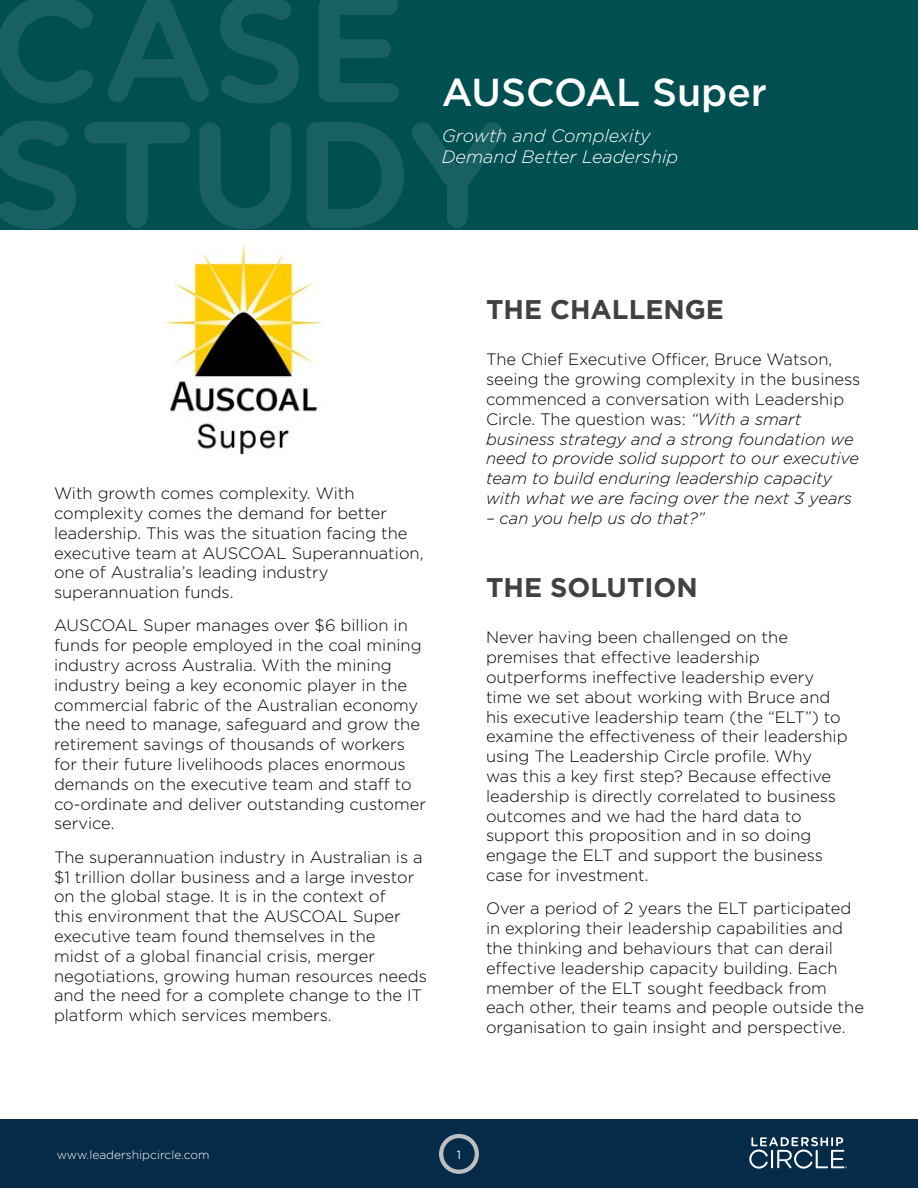
<style>
.page{position:relative;width:918px;height:1188px;background:#fff}
.page>*{position:absolute;margin:0;border:0;box-sizing:border-box;transform-origin:0 0}
.t1{font:500 39px "Gotham";color:#fff}
.t2{font:700 27px "Gotham";color:#414042}
.t3{font:italic 300 18px/21.6px "Gotham";color:#fff}
.t4{font:300 16.5px/19.8px "Gotham";color:#000}
.t5{font:italic 300 16.5px/19.8px "Gotham";color:#000}
.t6{font:300 12px "Gotham";color:#fff}
.t7{font:12px "Gotham";color:#fff}
.s1{font-style:normal}
</style>
<div class="page">
<div style="left:0;top:1119px;width:918px;height:69px;background:#052b48"></div>
<svg style="left:439px;top:1134px;width:40px;height:40px"></svg>
<svg style="left:749px;top:1137px;width:98px;height:32px"></svg>
<img style="left:163px;top:244px;width:161px;height:211px">
<div style="left:0;top:0;width:918px;height:230px;background:#004f51"></div>
<svg style="left:0;top:0;width:93px;height:104px"></svg>
<svg style="left:108px;top:0;width:101px;height:102px"></svg>
<svg style="left:220px;top:0;width:79px;height:104px"></svg>
<svg style="left:319px;top:0;width:80px;height:102px"></svg>
<svg style="left:0;top:121px;width:76px;height:109px"></svg>
<svg style="left:84px;top:122px;width:106px;height:106px"></svg>
<svg style="left:199px;top:122px;width:92px;height:108px"></svg>
<svg style="left:307px;top:122px;width:97px;height:106px"></svg>
<svg style="left:412px;top:122px;width:91px;height:106px"></svg>
<h1 class="t1" style="left:442px;top:67px;width:327px">AUSCOAL Super</h1>
<p class="t3" style="left:442px;top:124px;width:238px">Growth and Complexity<br>Demand Better Leadership</p>
<p class="t4" style="left:54px;top:483px;width:371px">With growth comes complexity. With complexity comes the demand for better leadership. This was the situation facing the executive team at AUSCOAL Superannuation, one of Australia’s leading industry superannuation funds.</p>
<p class="t4" style="left:54px;top:615px;width:373px">AUSCOAL Super manages over $6 billion in funds for people employed in the coal mining industry across Australia. With the mining industry being a key economic player in the commercial fabric of the Australian economy the need to manage, safeguard and grow the retirement savings of thousands of workers for their future livelihoods places enormous demands on the executive team and staff to co-ordinate and deliver outstanding customer service.</p>
<p class="t4" style="left:54px;top:847px;width:374px">The superannuation industry in Australian is a $1 trillion dollar business and a large investor on the global stage. It is in the context of<br>this environment that the AUSCOAL Super executive team found themselves in the<br>midst of a global financial crisis, merger negotiations, growing human resources needs and the need for a complete change to the IT platform which services members.</p>
<h2 class="t2" style="left:486px;top:291px;width:240px">THE CHALLENGE</h2>
<p class="t5" style="left:486px;top:349px;width:376px"><span class="s1">The Chief Executive Officer, Bruce Watson, seeing the growing complexity in the business commenced a conversation with Leadership Circle. The question was:</span> “With a smart business strategy and a strong foundation we need to provide solid support to our executive team to build enduring leadership capacity with what we are facing over the next 3 years</p>
<p class="t5" style="left:486px;top:508px;width:220px">– can you help us do that?”</p>
<h2 class="t2" style="left:486px;top:569px;width:213px">THE SOLUTION</h2>
<p class="t4" style="left:486px;top:627px;width:363px">Never having been challenged on the premises that effective leadership outperforms ineffective leadership every time we set about working with Bruce and his executive leadership team (the “ELT”) to examine the effectiveness of their leadership using The Leadership Circle profile. Why was this a key first step? Because effective leadership is directly correlated to business outcomes and we had the hard data to support this proposition and in so doing engage the ELT and support the business case for investment.</p>
<p class="t4" style="left:486px;top:898px;width:380px">Over a period of 2 years the ELT participated in exploring their leadership capabilities and the thinking and behaviours that can derail effective leadership capacity building. Each member of the ELT sought feedback from each other, their teams and people outside the organisation to gain insight and perspective.</p>
<p class="t6" style="left:57px;top:1147px;width:154px">www.leadershipcircle.com</p>
<p class="t7" style="left:457px;top:1147px;width:6px">1</p>
</div>
